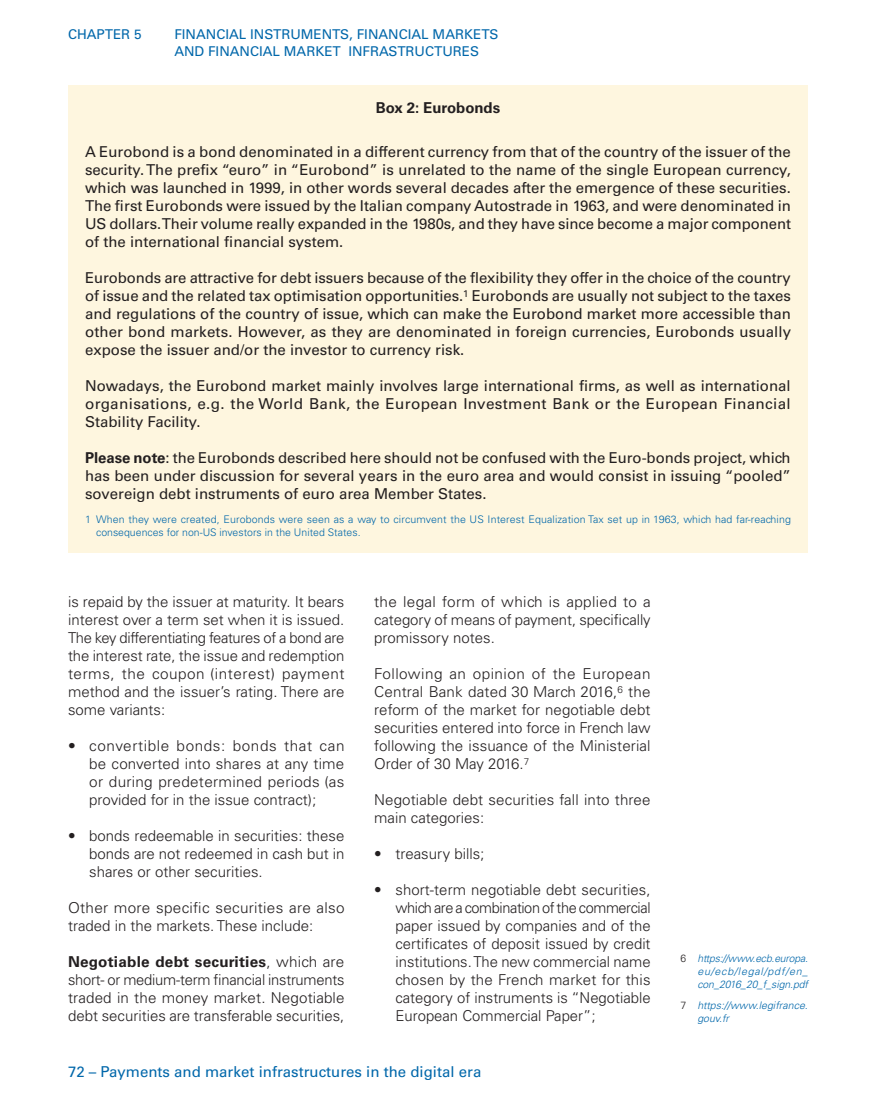
<style>
.page{position:relative;width:876px;height:1106px;background:#fff}
.page>*{position:absolute;margin:0;border:0;box-sizing:border-box;transform-origin:0 0}
.t1{font:15px/18px "Univers LT Std";color:#231f20;text-align:justify}
.t2{font:300 15px/18px "Univers LT Std";color:#231f20;text-align:justify}
.t3{font:300 15px/18px "Univers LT Std";letter-spacing:.02em;color:#231f20}
.t4{font:15px "Univers LT Std";color:#0067aa}
.t5{font:700 15px "Univers LT Std";color:#231f20}
.t6{font:13.5px/16.5px "Univers LT Std";color:#0067aa}
.t7{font:300 10.5px/12.8px "Univers LT Std";letter-spacing:.01em;color:#0067aa}
.t8{font:italic 300 10.5px/12.8px "Univers LT Std";color:#0067aa;text-align:justify}
.s1{font-weight:700}
.s2{font-style:normal;color:#231f20}
</style>
<div class="page">
<div style="left:68px;top:85px;width:740px;height:467px;background:#fef6df"></div>
<p class="t6" style="left:68px;top:26px;width:75px">CHAPTER 5</p>
<p class="t6" style="left:174px;top:26px;width:326px">Financial instr uments, financial mar kets and financial mar ket infra</p>
<p class="t6" style="left:389px;top:43px;width:92px">structures</p>
<p class="t5" style="left:376px;top:99px;width:126px">Box 2: Eurobonds</p>
<p class="t1" style="left:85px;top:143px;width:707px">A Eurobond is a bond denominated in a different currency from that of the country of the issuer of the security. The prefix “euro” in “Eurobond” is unrelated to the name of the single European currency, which was launched in 1999, in other words several decades after the emergence of these securities.<br>The first Eurobonds were issued by the Italian company Autostrade in 1963, and were denominated in US dollars. Their volume really expanded in the 1980s, and they have since become a major component of the international financial system.</p>
<p class="t1" style="left:85px;top:269px;width:707px">Eurobonds are attractive for debt issuers because of the flexibility they offer in the choice of the country of issue and the related tax optimisation opportunities.<sup>1</sup> Eurobonds are usually not subject to the taxes and regulations of the country of issue, which can make the Eurobond market more accessible than other bond markets. However, as they are denominated in foreign currencies, Eurobonds usually expose the issuer and/or the investor to currency risk.</p>
<p class="t1" style="left:85px;top:377px;width:707px">Nowadays, the Eurobond market mainly involves large international firms, as well as international organisations, e.g. the World Bank, the European I nvestment Bank or the European Financial Stability Facility.</p>
<p class="t1" style="left:85px;top:449px;width:707px"><span class="s1">Please note</span>: the Eurobonds described here should not be confused with the Euro-bonds project, which has been under discussion for several years in the euro area and would consist in issuing “pooled” sovereign debt instruments of euro area M ember States.</p>
<p class="t7" style="left:96px;top:513px;width:696px;text-indent:-11px">1 When they were created, Eurobonds were seen as a way to circumvent the US Interest Equalization Tax set up in 1963, which had far-reaching consequences for non-US investors in the United States.</p>
<p class="t2" style="left:68px;top:593px;width:278px">is repaid by the issuer at maturity. It bears interest over a term set when it is issued.<br>The key differentiating features of a bond are the interest rate, the issue and redemption terms, the coupon (interest) payment method and the issuer’s rating. There are some variants:</p>
<p class="t2" style="left:89px;top:737px;width:257px;text-indent:-21px">• convertible bonds: bonds that can be converted into shares at any time or during predetermined periods (as provided for in the issue contract);</p>
<p class="t2" style="left:89px;top:827px;width:257px;text-indent:-21px">• bonds redeemable in securities: these bonds are not redeemed in cash but in shares or other securities.</p>
<p class="t3" style="left:68px;top:899px;width:278px">Other more specific securities are also traded in the markets. These include:</p>
<p class="t2" style="left:68px;top:953px;width:278px"><span class="s1">Negotiable debt securities</span>, which are short‑ or medium‑term financial instruments traded in the money market. Negotiable debt securities are transferable securities,</p>
<p class="t2" style="left:374px;top:593px;width:278px">the legal form of which is applied to a category of means of payment, specifically promissory notes.</p>
<p class="t2" style="left:374px;top:665px;width:278px">Following an opinion of the European Central Bank dated 30 March 2016,<sup>6</sup> the reform of the market for negotiable debt securities entered into force in French law following the issuance of the Ministerial Order of 30 May 2016.<sup>7</sup></p>
<p class="t2" style="left:374px;top:791px;width:278px">Negotiable debt securities fall into three main categories:</p>
<p class="t2" style="left:374px;top:845px;width:112px">• treasury bills;</p>
<p class="t2" style="left:395px;top:881px;width:257px;text-indent:-21px">• short‑term negotiable debt securities, which are a combination of the commercial paper issued by companies and of the certificates of deposit issued by credit institutions. The new commercial name chosen by the French market for this category of instruments is “Negotiable European Commercial Paper”;</p>
<p class="t4" style="left:68px;top:1063px;width:415px">72 – Payments and market infrastructures in the digital era</p>
<p class="t8" style="left:697px;top:952px;width:112px;text-indent:-17px"><span class="s2">6</span> https://www.ecb.europa. eu/ecb/legal/pdf/en_ con_2016_20_f_sign.pdf</p>
<p class="t8" style="left:697px;top:999px;width:112px;text-indent:-17px"><span class="s2">7</span> https://www.legifrance. gouv.fr</p>
</div>
